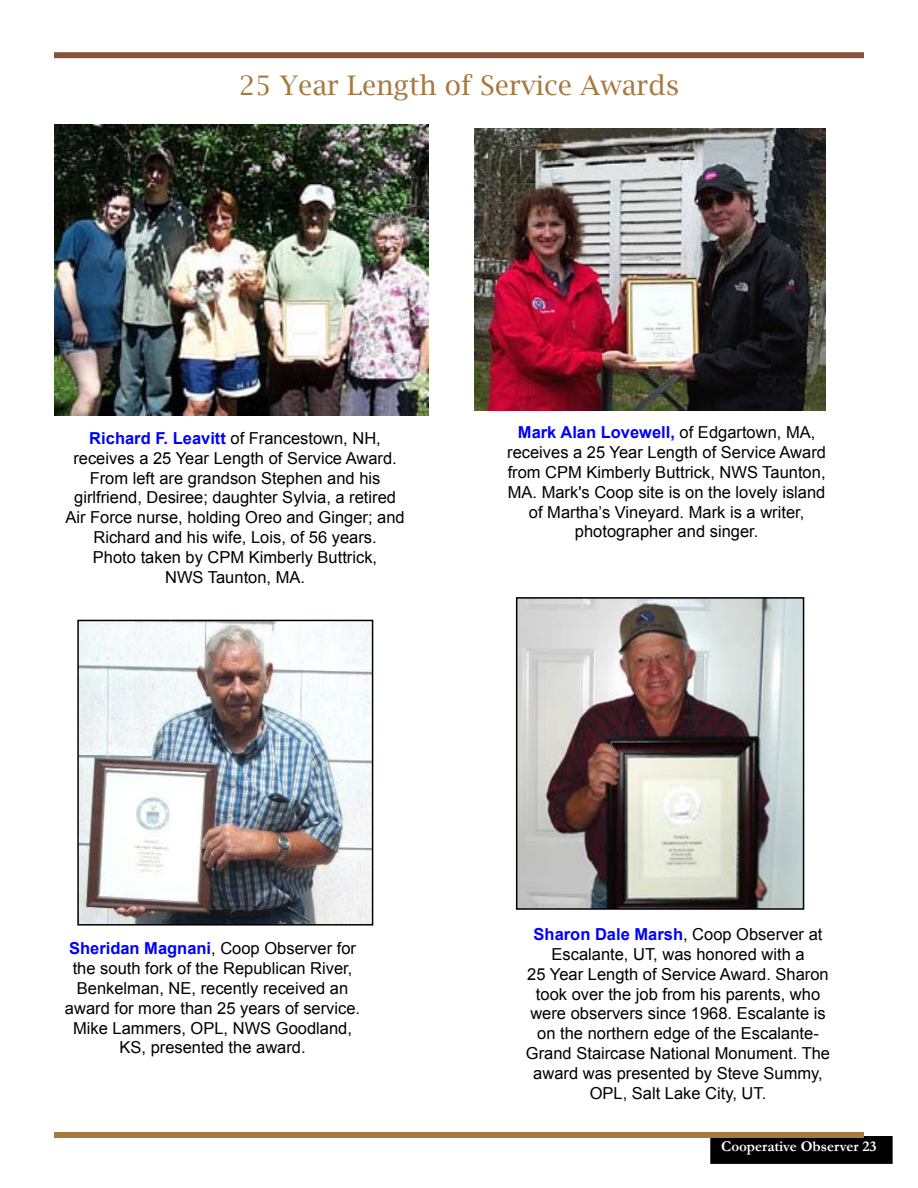
<style>
.page{position:relative;width:918px;height:1188px;background:#fff}
.page>*{position:absolute;margin:0;border:0;box-sizing:border-box;transform-origin:0 0}
.t1{font:27px "Lucida Bright";color:#a5793f}
.t2{font:16.5px/19.8px "Arial";color:#000;text-align:center}
.t3{font:700 15px "Garamond";color:#fff}
.s1{font-weight:700;color:#00f}
</style>
<div class="page">
<div style="left:711px;top:1137px;width:181px;height:26px;background:#000"></div>
<div style="left:710px;top:1136px;width:183px;height:28px;border:2px solid #000"></div>
<div style="left:54px;top:1132px;width:810px;height:6px;background:#a5793f"></div>
<img style="left:54px;top:125px;width:375px;height:291px">
<div style="left:54px;top:52px;width:810px;height:6px;background:#845339"></div>
<img style="left:475px;top:129px;width:350px;height:281px">
<img style="left:519px;top:600px;width:282px;height:307px">
<div style="left:516px;top:597px;width:288px;height:313px;border:2px solid #000"></div>
<img style="left:80px;top:623px;width:290px;height:300px">
<div style="left:77px;top:620px;width:296px;height:306px;border:2px solid #000"></div>
<h1 class="t1" style="left:239px;top:70px;width:442px">25 Year Length of Service Awards</h1>
<p class="t2" style="left:65px;top:428px;width:341px"><span class="s1">Richard F. Leavitt</span> of Francestown, NH, receives a 25 Year Length of Service Award.<br>From left are grandson Stephen and his girlfriend, Desiree; daughter Sylvia, a retired Air Force nurse, holding Oreo and Ginger; and Richard and his wife, Lois, of 56 years.<br>Photo taken by CPM Kimberly Buttrick,<br>NWS Taunton, MA.</p>
<p class="t2" style="left:507px;top:423px;width:320px"><span class="s1">Mark Alan Lovewell,</span> of Edgartown, MA, receives a 25 Year Length of Service Award from CPM Kimberly Buttrick, NWS Taunton, MA. Mark's Coop site is on the lovely island of Martha’s Vineyard. Mark is a writer, photographer and singer.</p>
<p class="t2" style="left:65px;top:939px;width:297px"><span class="s1">Sheridan Magnani</span>, Coop Observer for the south fork of the Republican River, Benkelman, NE, recently received an award for more than 25 years of service.<br>Mike Lammers, OPL, NWS Goodland, KS, presented the award.</p>
<p class="t2" style="left:526px;top:925px;width:306px"><span class="s1">Sharon Dale Marsh</span>, Coop Observer at Escalante, UT, was honored with a<br>25 Year Length of Service Award. Sharon took over the job from his parents, who were observers since 1968. Escalante is on the northern edge of the Escalante-Grand Staircase National Monument. The award was presented by Steve Summy, OPL, Salt Lake City, UT.</p>
<p class="t3" style="left:721px;top:1136px;width:157px">Cooperative Observer 23</p>
</div>
